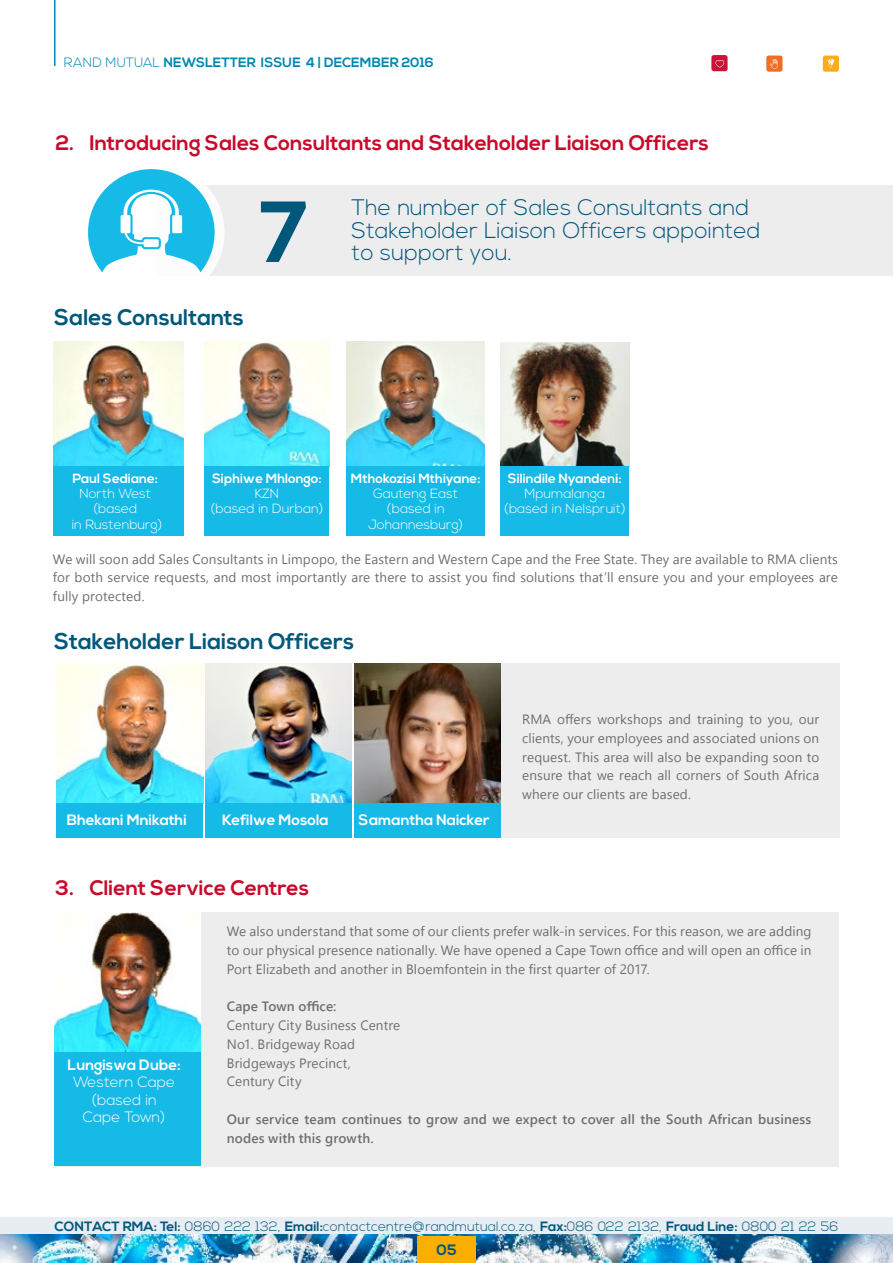
<style>
.page{position:relative;width:893px;height:1263px;background:#fff}
.page>*{position:absolute;margin:0;border:0;box-sizing:border-box;transform-origin:0 0}
.t1{font:700 86.4px "Nexa";color:#00577c}
.t2{font:300 22.5px/22.5px "Nexa";color:#00577c}
.t3{font:700 22.5px "Nexa";color:#00577c}
.t4{font:700 21px "Nexa";color:#c8092b}
.t5{font:700 15px "Nexa";color:#fff}
.t6{font:300 15px/17.1px "Nexa";color:#fff;text-align:center}
.t7{font:700 15px "Nexa";color:#00577c}
.t8{font:13.5px/18.8px "Segoe UI";letter-spacing:.01em;color:#706f6f;text-align:justify}
.t9{font:600 13.5px/18.8px "Segoe UI";letter-spacing:.01em;color:#706f6f}
.t10{font:300 13.5px "Nexa";color:#00577c}
.t11{font:700 13.5px "Nexa";letter-spacing:.005em;color:#0087b1}
.t12{font:300 13.35px/15.1px "Nexa";color:#fff;text-align:center}
.t13{font:700 13.35px "Nexa";color:#fff}
.s1{font-weight:300}
.s2{font-weight:700}
</style>
<div class="page">
<img style="left:0;top:1234px;width:893px;height:29px">
<div style="left:0;top:1217px;width:893px;height:17px;background:#e7edf2"></div>
<hr style="left:54px;top:0;width:2px;height:66px;background:#0087b1">
<div style="left:417px;top:1237px;width:58px;height:26px;background:#f9ae00"></div>
<div style="left:711px;top:55px;width:17px;height:16px;background:#cc1236;border-radius:2px"></div>
<svg style="left:715px;top:60px;width:9px;height:7px"></svg>
<div style="left:766px;top:56px;width:16px;height:16px;background:#f06e21;border-radius:2px"></div>
<svg style="left:770px;top:59px;width:7px;height:10px"></svg>
<div style="left:823px;top:56px;width:16px;height:16px;background:#faad17;border-radius:2px"></div>
<svg style="left:827px;top:59px;width:7px;height:9px"></svg>
<div style="left:357px;top:663px;width:483px;height:175px;background:#ededed"></div>
<div style="left:159px;top:185px;width:734px;height:91px;background:#ededed"></div>
<div style="left:54px;top:912px;width:785px;height:254px;background:#ededed"></div>
<img style="left:54px;top:912px;width:147px;height:140px">
<div style="left:78px;top:161px;width:147px;height:143px;background:#fff;border-radius:50%"></div>
<svg style="left:88px;top:169px;width:127px;height:103px"></svg>
<div style="left:54px;top:1052px;width:147px;height:114px;background:#16bae7"></div>
<img style="left:57px;top:663px;width:146px;height:141px">
<img style="left:205px;top:663px;width:147px;height:141px">
<img style="left:354px;top:663px;width:147px;height:141px">
<div style="left:57px;top:804px;width:146px;height:34px;background:#16bae7"></div>
<div style="left:205px;top:804px;width:147px;height:34px;background:#16bae7"></div>
<div style="left:354px;top:804px;width:147px;height:34px;background:#16bae7"></div>
<img style="left:53px;top:342px;width:130px;height:124px">
<div style="left:53px;top:466px;width:130px;height:70px;background:#16bae7"></div>
<img style="left:205px;top:342px;width:124px;height:124px">
<div style="left:205px;top:466px;width:124px;height:70px;background:#16bae7"></div>
<img style="left:347px;top:342px;width:138px;height:124px">
<div style="left:347px;top:466px;width:138px;height:70px;background:#16bae7"></div>
<img style="left:501px;top:343px;width:128px;height:123px">
<div style="left:501px;top:466px;width:128px;height:70px;background:#16bae7"></div>
<p class="t11" style="left:64px;top:55px;width:371px"><span class="s1">RAND MUTUAL</span> NEWSLETTER ISSUE 4 | DECEMBER 2016</p>
<h3 class="t4" style="left:56px;top:130px;width:655px">2. Introducing Sales Consultants and Stakeholder Liaison Officers</h3>
<h1 class="t1" style="left:259px;top:182px;width:51px">7</h1>
<h2 class="t3" style="left:54px;top:305px;width:191px">Sales Consultants</h2>
<h2 class="t2" style="left:351px;top:197px;width:411px">The number of Sales Consultants and<br>Stakeholder Liaison Officers appointed to support you.</h2>
<p class="t13" style="left:73px;top:471px;width:87px">Paul Sediane:</p>
<p class="t12" style="left:72px;top:487px;width:92px">North West (based<br>in Rustenburg)</p>
<p class="t13" style="left:212px;top:471px;width:111px">Siphiwe Mhlongo:</p>
<p class="t12" style="left:210px;top:487px;width:114px">KZN<br>(based in Durban)</p>
<p class="t13" style="left:351px;top:471px;width:131px">Mthokozisi Mthiyane:</p>
<p class="t12" style="left:368px;top:487px;width:97px">Gauteng East (based in<br>Johannesburg)</p>
<p class="t13" style="left:508px;top:471px;width:115px">Silindile Nyandeni:</p>
<p class="t12" style="left:504px;top:487px;width:123px">Mpumalanga (based in Nelspruit)</p>
<p class="t8" style="left:53px;top:549px;width:786px">We will soon add Sales Consultants in Limpopo, the Eastern and Western Cape and the Free State. They are available to RMA clients for both service requests, and most importantly are there to assist you find solutions that’ll ensure you and your employees are fully protected.</p>
<h2 class="t3" style="left:54px;top:628px;width:302px">Stakeholder Liaison Officers</h2>
<p class="t5" style="left:67px;top:812px;width:122px">Bhekani Mnikathi</p>
<p class="t5" style="left:222px;top:812px;width:108px">Kefilwe Mosola</p>
<p class="t5" style="left:359px;top:812px;width:133px">Samantha Naicker</p>
<h3 class="t4" style="left:56px;top:875px;width:255px">3. Client Service Centres</h3>
<p class="t8" style="left:522px;top:710px;width:299px">RMA offers workshops and training to you, our clients, your employees and associated unions on request. This area will also be expanding soon to ensure that we reach all corners of South Africa where our clients are based.</p>
<p class="t5" style="left:68px;top:1056px;width:115px">Lungiswa Dube:</p>
<p class="t6" style="left:73px;top:1074px;width:103px">Western Cape (based in<br>Cape Town)</p>
<p class="t8" style="left:227px;top:922px;width:586px">We also understand that some of our clients prefer walk-in services. For this reason, we are adding to our physical presence nationally. We have opened a Cape Town office and will open an office in Port Elizabeth and another in Bloemfontein in the first quarter of 2017.</p>
<p class="t9" style="left:227px;top:997px;width:111px">Cape Town office:</p>
<p class="t8" style="left:227px;top:1016px;width:175px;text-align:left">Century City Business Centre<br>No1. Bridgeway Road<br>Bridgeways Precinct,<br>Century City</p>
<p class="t9" style="left:227px;top:1109px;width:586px">Our service team continues to grow and we expect to cover all the South African business nodes with this growth.</p>
<p class="t10" style="left:55px;top:1218px;width:785px"><span class="s2">CONTACT RMA: Tel:</span> 0860 222 132, <span class="s2">Email:</span>contactcentre@randmutual.co.za, <span class="s2">Fax:</span>086 022 2132, <span class="s2">Fraud Line:</span> 0800 21 22 56</p>
<p class="t7" style="left:436px;top:1241px;width:22px">05</p>
</div>
